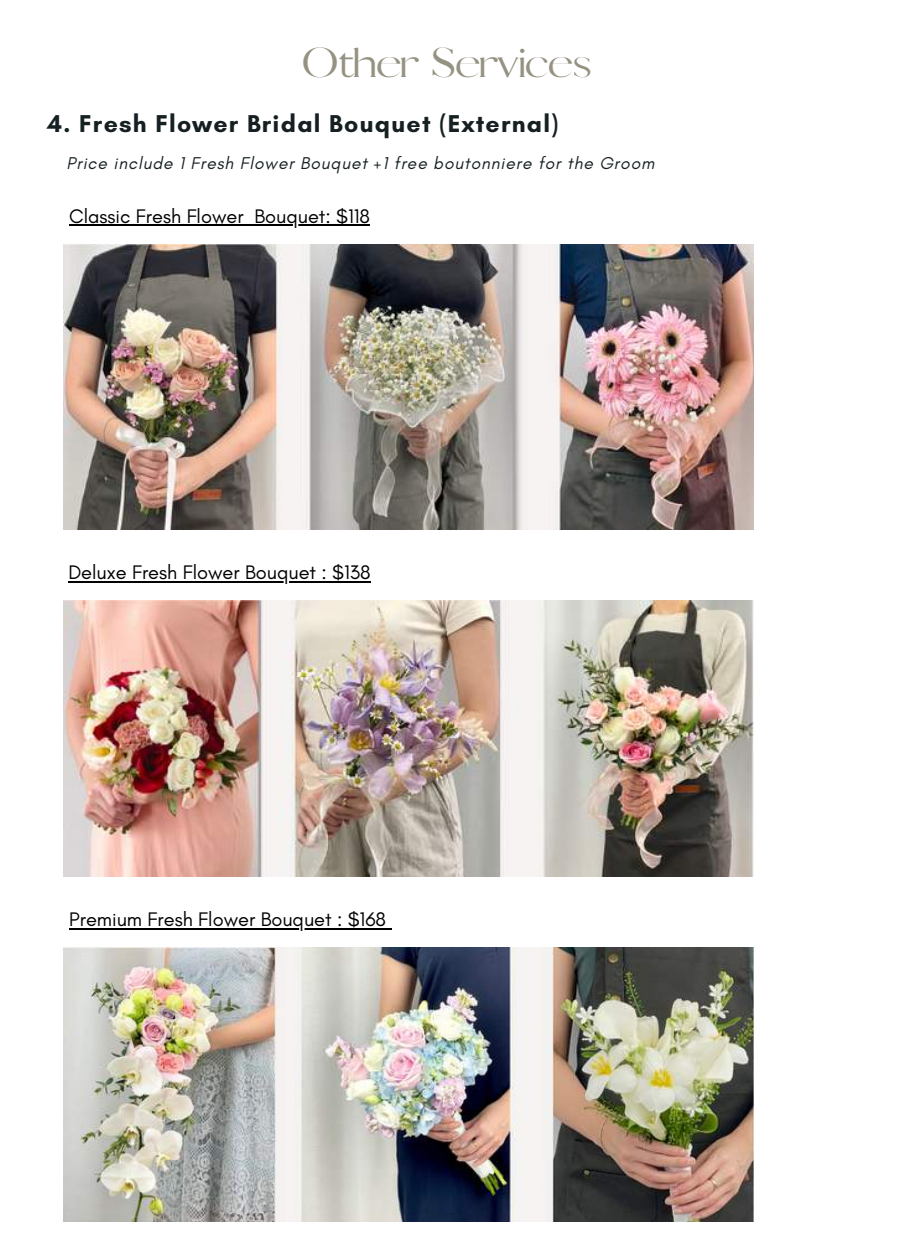
<style>
.page{position:relative;width:900px;height:1260px;background:#fff}
.page>*{position:absolute;margin:0;border:0;box-sizing:border-box;transform-origin:0 0}
.t1{font:40px "Pierson";letter-spacing:-.03em;color:#969282}
.t2{font:700 24.75px "Glacial Indifference";letter-spacing:.05em;color:#162022}
.t3{font:20px "Glacial Indifference";color:#000}
.t4{font:italic 17.5px "Glacial Indifference";letter-spacing:.05em;color:#162022}
</style>
<div class="page">
<img style="left:64px;top:244px;width:690px;height:285px">
<img style="left:64px;top:601px;width:690px;height:275px">
<img style="left:64px;top:948px;width:690px;height:273px">
<hr style="left:69px;top:224px;width:175px;height:2px;background:#000">
<svg style="left:244px;top:224px;width:10px;height:2px"></svg>
<hr style="left:254px;top:224px;width:116px;height:2px;background:#000">
<hr style="left:68px;top:581px;width:303px;height:1px;background:#000">
<hr style="left:69px;top:928px;width:317px;height:1px;background:#000">
<h1 class="t1" style="left:301px;top:39px;width:292px">Other Services</h1>
<p class="t2" style="left:47px;top:108px;width:513px">4. Fresh Flower Bridal Bouquet (External)</p>
<p class="t4" style="left:66px;top:152px;width:589px">Price include 1 Fresh Flower Bouquet +1 free boutonniere for the Groom</p>
<p class="t3" style="left:69px;top:204px;width:302px">Classic Fresh Flower Bouquet: $118</p>
<p class="t3" style="left:68px;top:560px;width:304px">Deluxe Fresh Flower Bouquet : $138</p>
<p class="t3" style="left:69px;top:907px;width:318px">Premium Fresh Flower Bouquet : $168</p>
</div>
